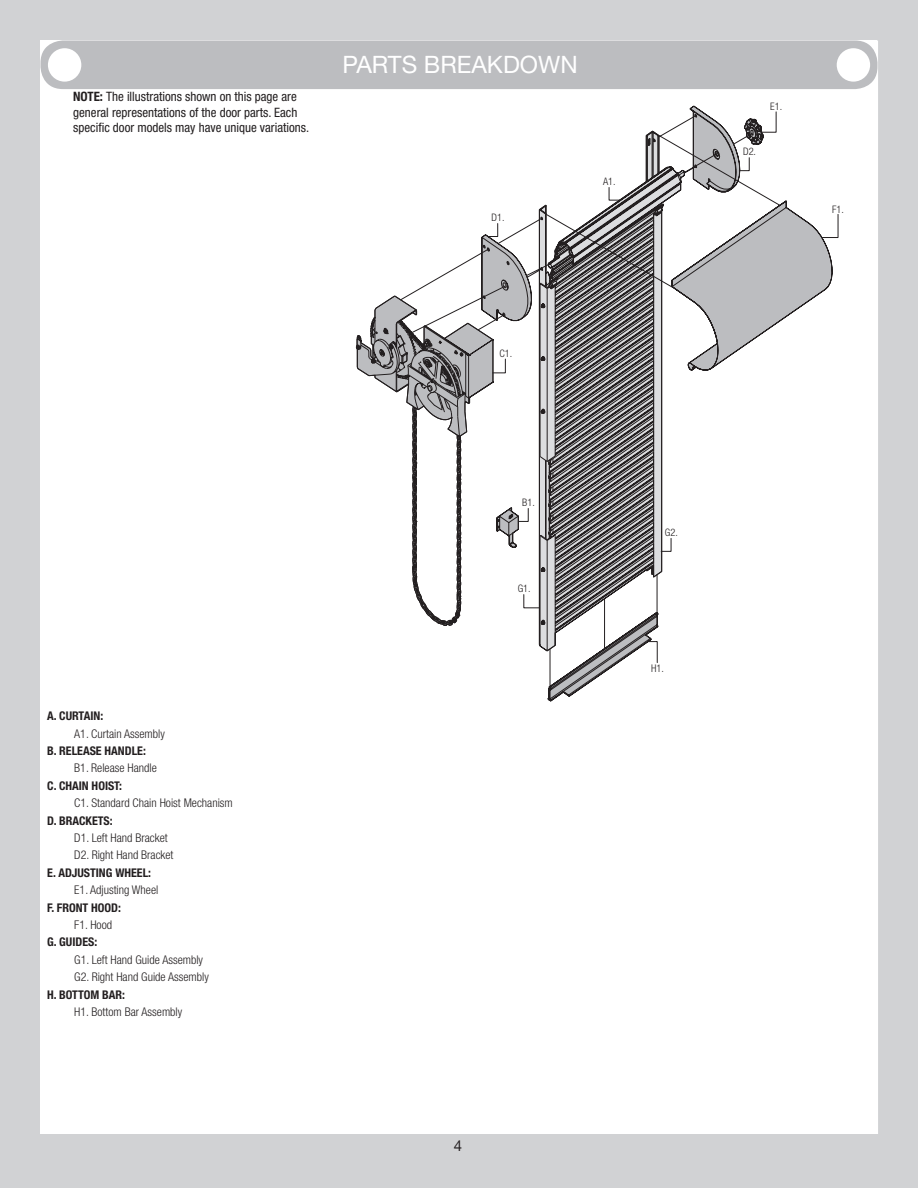
<style>
.page{position:relative;width:918px;height:1188px;background:#d1d2d4}
.page>*{position:absolute;margin:0;border:0;box-sizing:border-box;transform-origin:0 0}
.t1{font:24px "Helvetica Neue LT Std";color:#fff}
.t2{font:15px "Helvetica Neue LT Std";color:#231f20}
.t3{font:condensed 12.9px/15.6px "Helvetica Neue LT Std";color:#231f20}
.t4{font:300 condensed 12px/17.4px "Helvetica Neue LT Std";color:#231f20}
.t5{font:700 condensed 12px "Helvetica Neue LT Std";color:#231f20}
.t6{font:300 condensed 10.65px "Helvetica Neue LT Std";color:#231f20}
.t7{font:300 condensed 10.35px "Helvetica Neue LT Std";color:#231f20}
.s1{font-weight:700}
</style>
<div class="page">
<div style="left:41px;top:41px;width:836px;height:1093px;background:#fff"></div>
<svg style="left:356px;top:106px;width:483px;height:595px"></svg>
<svg style="left:400px;top:115px;width:381px;height:573px"></svg>
<div style="left:40px;top:40px;width:838px;height:49px;background:#bcbdc0;border-radius:23px"></div>
<div style="left:837px;top:48px;width:33px;height:34px;background:#fff;border-radius:50%"></div>
<div style="left:48px;top:48px;width:33px;height:34px;background:#fff;border-radius:50%"></div>
<p class="t3" style="left:73px;top:89px;width:238px"><span class="s1">NOTE:</span> The illustrations shown on this page are general representations of the door parts. Each specific door models may have unique variations.</p>
<h1 class="t1" style="left:343px;top:51px;width:237px">PARTS BREAKDOWN</h1>
<p class="t7" style="left:492px;top:212px;width:15px">D1.</p>
<p class="t7" style="left:603px;top:176px;width:14px">A1.</p>
<p class="t7" style="left:499px;top:347px;width:14px">C1.</p>
<p class="t5" style="left:47px;top:709px;width:57px">A. CURTAIN:</p>
<p class="t4" style="left:74px;top:725px;width:92px">A1. Curtain Assembly</p>
<p class="t5" style="left:47px;top:743px;width:100px">B. RELEASE HANDLE:</p>
<p class="t4" style="left:74px;top:759px;width:84px">B1. Release Handle</p>
<p class="t5" style="left:47px;top:778px;width:76px">C. CHAIN HOIST:</p>
<p class="t4" style="left:74px;top:794px;width:160px">C1. Standard Chain Hoist Mechanism</p>
<p class="t5" style="left:47px;top:813px;width:67px">D. BRACKETS:</p>
<p class="t4" style="left:74px;top:829px;width:101px">D1. Left Hand Bracket<br>D2. Right Hand Bracket</p>
<p class="t5" style="left:47px;top:865px;width:105px">E. ADJUSTING WHEEL:</p>
<p class="t4" style="left:74px;top:881px;width:86px">E1. Adjusting Wheel</p>
<p class="t5" style="left:47px;top:900px;width:75px">F. FRONT HOOD:</p>
<p class="t4" style="left:74px;top:916px;width:39px">F1. Hood</p>
<p class="t5" style="left:47px;top:935px;width:51px">G. GUIDES:</p>
<p class="t4" style="left:74px;top:951px;width:136px">G1. Left Hand Guide Assembly<br>G2. Right Hand Guide Assembly</p>
<p class="t5" style="left:47px;top:987px;width:79px">H. BOTTOM BAR:</p>
<p class="t4" style="left:74px;top:1003px;width:109px">H1. Bottom Bar Assembly</p>
<p class="t7" style="left:522px;top:497px;width:14px">B1.</p>
<p class="t7" style="left:518px;top:583px;width:15px">G1.</p>
<p class="t7" style="left:665px;top:527px;width:15px">G2.</p>
<p class="t6" style="left:651px;top:663px;width:14px">H1.</p>
<p class="t2" style="left:454px;top:1137px;width:10px">4</p>
<p class="t7" style="left:743px;top:146px;width:15px">D2.</p>
<p class="t7" style="left:770px;top:100px;width:14px">E1.</p>
<p class="t7" style="left:832px;top:204px;width:13px">F1.</p>
</div>
